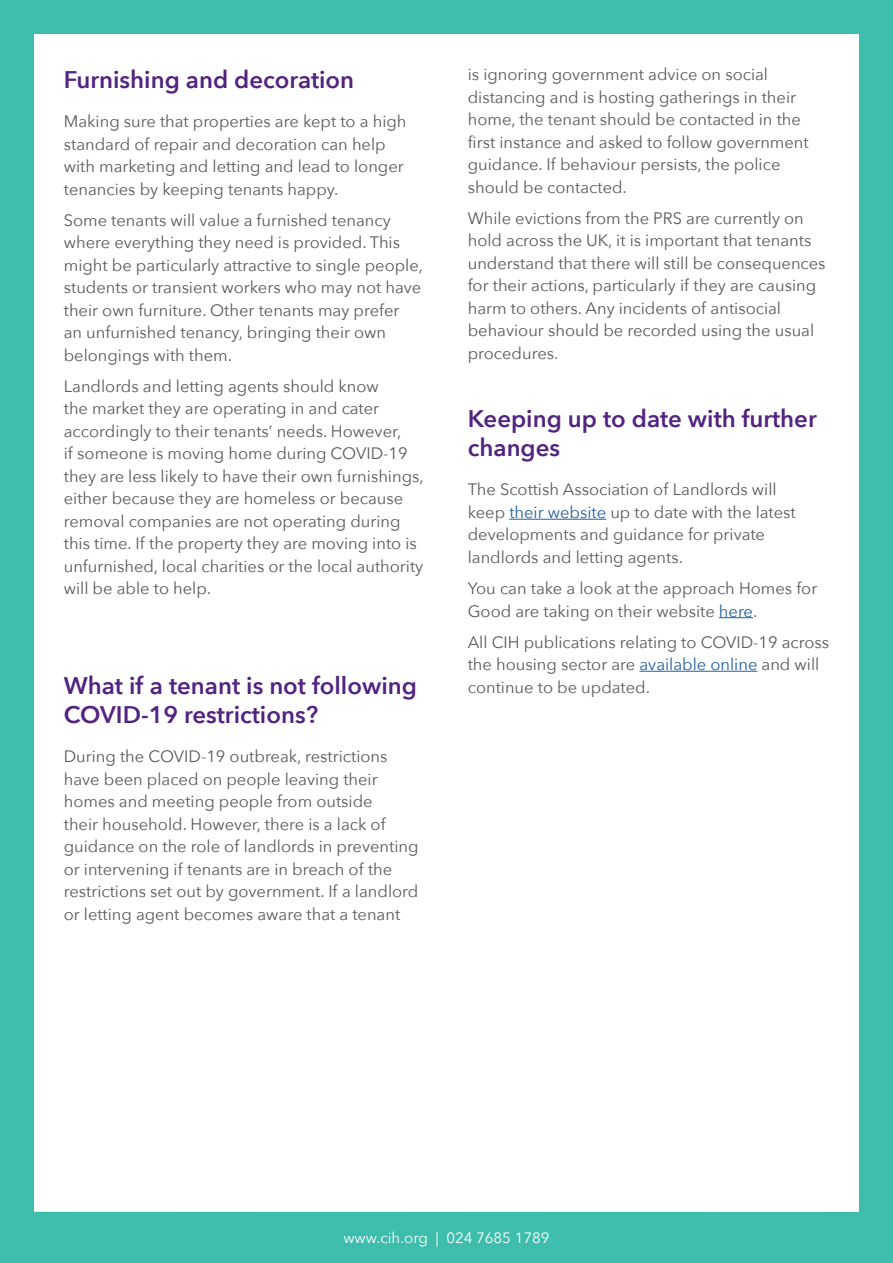
<style>
.page{position:relative;width:893px;height:1263px;background:#3ebdad}
.page>*{position:absolute;margin:0;border:0;box-sizing:border-box;transform-origin:0 0}
.t1{font:600 24px/28.8px "Avenir Next";color:#522380}
.t2{font:16.5px/22.5px "Avenir Next";color:#58595b}
.t3{font:15px "Avenir Next";color:#fff}
.s1{color:#215e9e}
</style>
<div class="page">
<div style="left:34px;top:34px;width:825px;height:1178px;background:#fff"></div>
<hr style="left:509px;top:519px;width:97px;height:1px;background:#215e9e">
<hr style="left:719px;top:617px;width:34px;height:1px;background:#215e9e">
<hr style="left:639px;top:671px;width:118px;height:1px;background:#215e9e">
<h1 class="t1" style="left:64px;top:64px;width:292px">Furnishing and decoration</h1>
<p class="t2" style="left:64px;top:110px;width:344px">Making sure that properties are kept to a high standard of repair and decoration can help with marketing and letting and lead to longer tenancies by keeping tenants happy.</p>
<p class="t2" style="left:64px;top:208px;width:361px">Some tenants will value a furnished tenancy where everything they need is provided. This might be particularly attractive to single people, students or transient workers who may not have their own furniture. Other tenants may prefer<br>an unfurnished tenancy, bringing their own belongings with them.</p>
<p class="t2" style="left:64px;top:374px;width:361px">Landlords and letting agents should know<br>the market they are operating in and cater accordingly to their tenants’ needs. However,<br>if someone is moving home during COVID-19 they are less likely to have their own furnishings, either because they are homeless or because removal companies are not operating during this time. If the property they are moving into is unfurnished, local charities or the local authority will be able to help.</p>
<h1 class="t1" style="left:64px;top:670px;width:355px">What if a tenant is not following<br>COVID-19 restrictions?</h1>
<p class="t2" style="left:64px;top:744px;width:356px">During the COVID-19 outbreak, restrictions have been placed on people leaving their homes and meeting people from outside<br>their household. However, there is a lack of guidance on the role of landlords in preventing or intervening if tenants are in breach of the restrictions set out by government. If a landlord or letting agent becomes aware that a tenant</p>
<p class="t2" style="left:468px;top:63px;width:343px">is ignoring government advice on social distancing and is hosting gatherings in their home, the tenant should be contacted in the first instance and asked to follow government guidance. If behaviour persists, the police should be contacted.</p>
<p class="t2" style="left:468px;top:206px;width:359px">While evictions from the PRS are currently on hold across the UK, it is important that tenants understand that there will still be consequences for their actions, particularly if they are causing harm to others. Any incidents of antisocial behaviour should be recorded using the usual procedures.</p>
<h1 class="t1" style="left:468px;top:404px;width:350px">Keeping up to date with further changes</h1>
<p class="t2" style="left:468px;top:478px;width:330px">The Scottish Association of Landlords will keep <span class="s1">their website</span> up to date with the latest developments and guidance for private landlords and letting agents.</p>
<p class="t2" style="left:468px;top:576px;width:351px">You can take a look at the approach Homes for<br>Good are taking on their website <span class="s1">here</span>.</p>
<p class="t2" style="left:468px;top:630px;width:363px">All CIH publications relating to COVID-19 across the housing sector are <span class="s1">available online</span> and will continue to be updated.</p>
<p class="t3" style="left:343px;top:1225px;width:208px">www.cih.org | 024 7685 1789</p>
</div>
